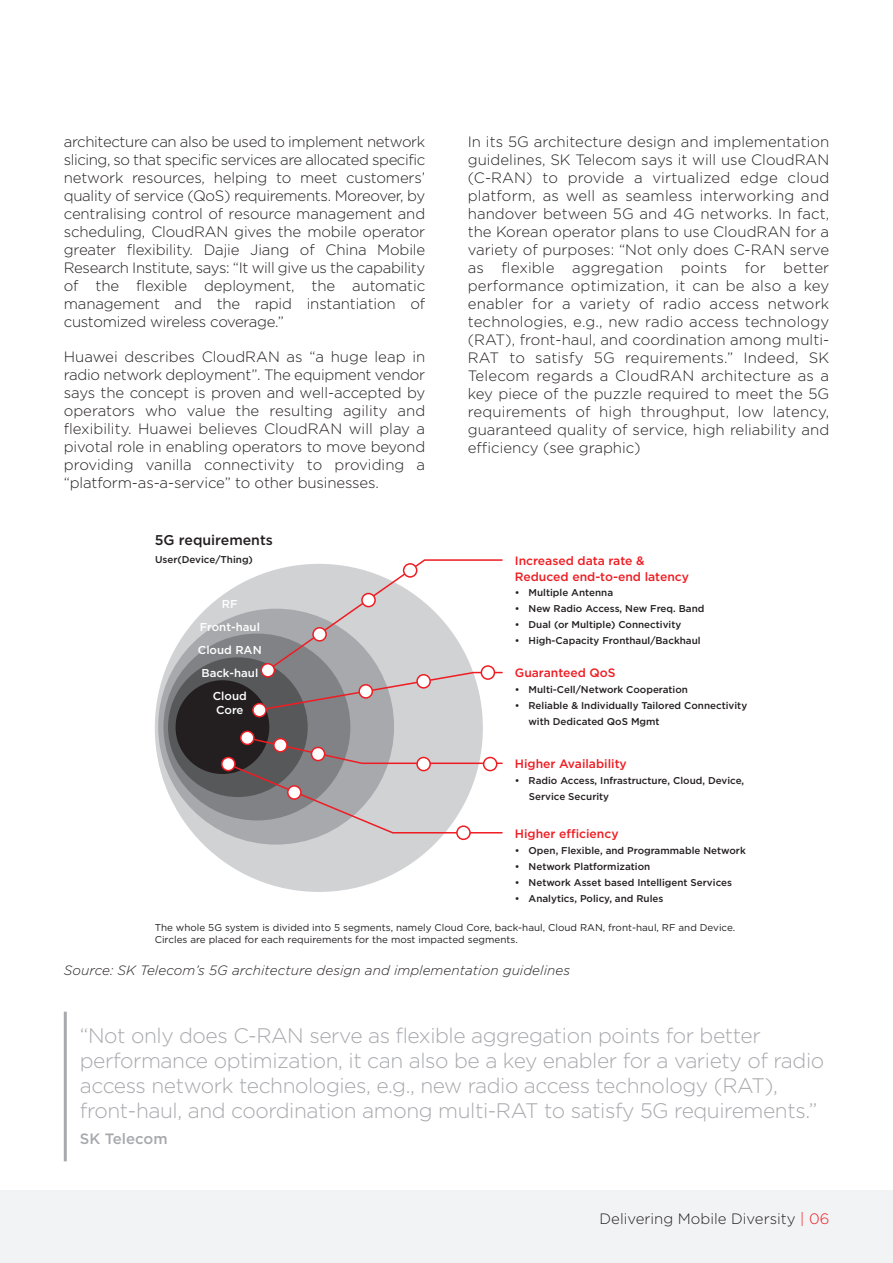
<style>
.page{position:relative;width:893px;height:1263px;background:#fff}
.page>*{position:absolute;margin:0;border:0;box-sizing:border-box;transform-origin:0 0}
.t1{font:300 21px/25.2px "Gotham";letter-spacing:-.02em;color:#a8a9ad}
.t2{font:300 15px/18px "Gotham";letter-spacing:-.01em;color:#231f20;text-align:justify}
.t3{font:500 15px "Gotham";color:#a8a9ad}
.t4{font:500 14.1px "Gotham";color:#231f20}
.t5{font:italic 300 13.5px "Gotham";letter-spacing:.005em;color:#231f20}
.t6{font:500 12.15px/15.9px "Gotham";color:#ee1d23}
.t7{font:500 11.4px/23.1px "Gotham";color:#fff;text-align:center}
.t8{font:500 9.9px/15.9px "Gotham";color:#231f20}
.t9{font:9.9px/11.9px "Gotham";color:#231f20}
.s1{color:#ee1d23}
</style>
<div class="page">
<div style="left:0;top:1190px;width:893px;height:73px;background:#f2f3f4"></div>
<div style="left:155px;top:564px;width:328px;height:328px;background:#d1d2d4;border-radius:50%"></div>
<div style="left:158px;top:609px;width:236px;height:235px;background:#a8a9ad;border-radius:50%"></div>
<div style="left:163px;top:633px;width:187px;height:187px;background:#808285;border-radius:50%"></div>
<div style="left:168px;top:657px;width:140px;height:140px;background:#57585a;border-radius:50%"></div>
<div style="left:176px;top:680px;width:93px;height:94px;background:#231f20;border-radius:50%"></div>
<svg style="left:221px;top:730px;width:282px;height:110px"></svg>
<svg style="left:252px;top:559px;width:251px;height:158px"></svg>
<hr style="left:64px;top:1012px;width:3px;height:149px;background:#a8a9ad">
<p class="t2" style="left:64px;top:133px;width:363px">architecture can also be used to implement network slicing, so that specific services are allocated specific network resources, helping to meet customers’ quality of service (QoS) requirements. Moreover, by centralising control of resource management and scheduling, CloudRAN gives the mobile operator greater flexibility. Dajie Jiang of China Mobile Research Institute, says: “It will give us the capability of the flexible deployment, the automatic management and the rapid instantiation of customized wireless coverage.”</p>
<p class="t2" style="left:64px;top:348px;width:363px">Huawei describes CloudRAN as “a huge leap in radio network deployment”. The equipment vendor says the concept is proven and well-accepted by operators who value the resulting agility and flexibility. Huawei believes CloudRAN will play a pivotal role in enabling operators to move beyond providing vanilla connectivity to providing a “platform-as-a-service” to other businesses.</p>
<p class="t4" style="left:155px;top:532px;width:120px">5G requirements</p>
<p class="t8" style="left:155px;top:552px;width:99px">User(Device/Thing)</p>
<p class="t7" style="left:198px;top:592px;width:65px">RF<br>Front-haul<br>Cloud RAN<br>Back-haul<br>Cloud</p>
<p class="t7" style="left:216px;top:698px;width:29px">Core</p>
<p class="t2" style="left:468px;top:133px;width:363px">In its 5G architecture design and implementation guidelines, SK Telecom says it will use CloudRAN (C-RAN) to provide a virtualized edge cloud platform, as well as seamless interworking and handover between 5G and 4G networks. In fact, the Korean operator plans to use CloudRAN for a variety of purposes: “Not only does C-RAN serve as flexible aggregation points for better performance optimization, it can be also a key enabler for a variety of radio access network technologies, e.g., new radio access technology (RAT), front-haul, and coordination among multi-RAT to satisfy 5G requirements.” Indeed, SK Telecom regards a CloudRAN architecture as a key piece of the puzzle required to meet the 5G requirements of high throughput, low latency, guaranteed quality of service, high reliability and efficiency (see graphic)</p>
<p class="t6" style="left:515px;top:552px;width:176px">Increased data rate &amp;<br>Reduced end-to-end latency</p>
<p class="t8" style="left:515px;top:585px;width:100px">• Multiple Antenna</p>
<p class="t8" style="left:515px;top:601px;width:191px">• New Radio Access, New Freq. Band</p>
<p class="t8" style="left:515px;top:617px;width:168px">• Dual (or Multiple) Connectivity</p>
<p class="t8" style="left:515px;top:633px;width:187px">• High-Capacity Fronthaul/Backhaul</p>
<p class="t6" style="left:515px;top:665px;width:102px">Guaranteed QoS</p>
<p class="t8" style="left:515px;top:681px;width:175px">• Multi-Cell/Network Cooperation</p>
<p class="t8" style="left:528px;top:697px;width:220px;text-indent:-14px">• Reliable &amp; Individually Tailored Connectivity with Dedicated QoS Mgmt</p>
<p class="t6" style="left:515px;top:756px;width:114px">Higher Availability</p>
<p class="t8" style="left:529px;top:773px;width:217px;text-indent:-14px">• Radio Access, Infrastructure, Cloud, Device,<br>Service Security</p>
<p class="t6" style="left:515px;top:826px;width:105px">Higher efficiency</p>
<p class="t8" style="left:515px;top:842px;width:232px">• Open, Flexible, and Programmable Network</p>
<p class="t8" style="left:515px;top:858px;width:137px">• Network Platformization</p>
<p class="t8" style="left:515px;top:874px;width:219px">• Network Asset based Intelligent Services</p>
<p class="t8" style="left:515px;top:890px;width:150px">• Analytics, Policy, and Rules</p>
<p class="t9" style="left:155px;top:922px;width:582px">The whole 5G system is divided into 5 segments, namely Cloud Core, back-haul, Cloud RAN, front-haul, RF and Device.<br>Circles are placed for each requirements for the most impacted segments.</p>
<p class="t5" style="left:64px;top:962px;width:508px">Source: SK Telecom’s 5G architecture design and implementation guidelines</p>
<p class="t1" style="left:80px;top:1023px;width:746px">“Not only does C-RAN serve as flexible aggregation points for better performance optimization, it can also be a key enabler for a variety of radio access network technologies, e.g., new radio access technology (RAT), front-haul, and coordination among multi-RAT to satisfy 5G requirements.”</p>
<p class="t3" style="left:80px;top:1129px;width:89px">SK Telecom</p>
<p class="t2" style="left:600px;top:1210px;width:231px">Delivering Mobile Diversity <span class="s1">| 06</span></p>
</div>
